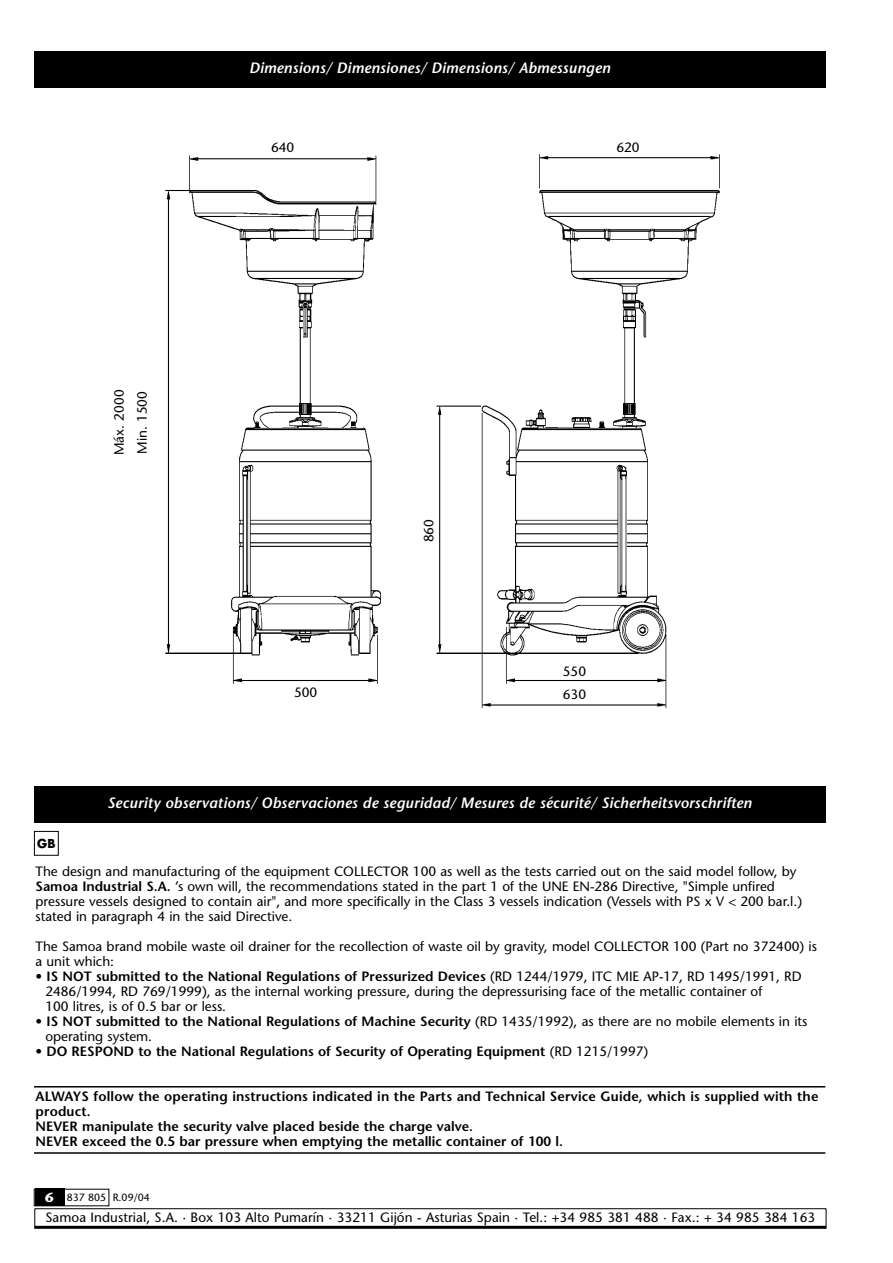
<style>
.page{position:relative;width:893px;height:1263px;background:#fff}
.page>*{position:absolute;margin:0;border:0;box-sizing:border-box;transform-origin:0 0}
.t1{font:italic 600 15px "Stone Sans";letter-spacing:.01em;color:#fff}
.t2{font:13.5px/15px "Stone Sans";color:#000}
.t3{font:600 13.5px/15px "Stone Sans";color:#000}
.t4{font:700 12px "Futura";color:#000}
.t5{font:10.5px "Stone Sans";color:#000}
.s1{font-weight:600}
.s2{font-weight:400}
.s3{font-weight:700;font-size:13.5px;color:#fff}
</style>
<div class="page">
<div style="left:35px;top:1189px;width:29px;height:17px;background:#000"></div>
<hr style="left:35px;top:1226px;width:791px;height:3px;background:#000">
<div style="left:34px;top:1189px;width:75px;height:17px;border:1px solid #000"></div>
<hr style="left:35px;top:1208px;width:791px;height:1px;background:#000">
<svg style="left:825px;top:1209px;width:1px;height:20px"></svg>
<svg style="left:34px;top:1209px;width:1px;height:20px"></svg>
<div style="left:34px;top:51px;width:791px;height:36px;background:#000"></div>
<img style="left:165px;top:154px;width:555px;height:554px">
<div style="left:34px;top:786px;width:791px;height:36px;background:#000"></div>
<div style="left:34px;top:831px;width:25px;height:25px;border:1px solid #000"></div>
<hr style="left:34px;top:1086px;width:791px;height:2px;background:#000">
<hr style="left:34px;top:1152px;width:791px;height:2px;background:#000">
<p class="t1" style="left:249px;top:62px;width:363px">Dimensions/ Dimensiones/ Dimensions/ Abmessungen</p>
<p class="t2" style="left:113px;top:455px;width:67px;rotate:-90deg">Máx. 2000</p>
<p class="t2" style="left:136px;top:454px;width:64px;rotate:-90deg">Min. 1500</p>
<p class="t2" style="left:271px;top:142px;width:25px">640</p>
<p class="t2" style="left:616px;top:142px;width:25px">620</p>
<p class="t2" style="left:294px;top:687px;width:25px">500</p>
<p class="t2" style="left:423px;top:542px;width:25px;rotate:-90deg">860</p>
<p class="t2" style="left:563px;top:665px;width:25px">550</p>
<p class="t2" style="left:563px;top:689px;width:25px">630</p>
<p class="t4" style="left:37px;top:838px;width:20px">GB</p>
<p class="t1" style="left:108px;top:797px;width:645px">Security observations/ Observaciones de seguridad/ Mesures de sécurité/ Sicherheitsvorschriften</p>
<p class="t2" style="left:36px;top:865px;width:768px">The design and manufacturing of the equipment COLLECTOR 100 as well as the tests carried out on the said model follow, by <span class="s1">Samoa Industrial S.A.</span> ’s own will, the recommendations stated in the part 1 of the UNE EN-286 Directive, "Simple unfired pressure vessels designed to contain air", and more specifically in the Class 3 vessels indication (Vessels with PS x V &lt; 200 bar.l.) stated in paragraph 4 in the said Directive.</p>
<p class="t2" style="left:36px;top:940px;width:783px">The Samoa brand mobile waste oil drainer for the recollection of waste oil by gravity, model COLLECTOR 100 (Part no 372400) is a unit which:</p>
<p class="t2" style="left:45px;top:970px;width:757px;text-indent:-10px">• <span class="s1">IS NOT submitted to the National Regulations of Pressurized Devices</span> (RD 1244/1979, ITC MIE AP-17, RD 1495/1991, RD<br>2486/1994, RD 769/1999), as the internal working pressure, during the depressurising face of the metallic container of<br>100 litres, is of 0.5 bar or less.</p>
<p class="t2" style="left:45px;top:1015px;width:763px;text-indent:-10px">• <span class="s1">IS NOT submitted to the National Regulations of Machine Security</span> (RD 1435/1992), as there are no mobile elements in its operating system.</p>
<p class="t3" style="left:36px;top:1045px;width:614px"><span class="s2">•</span> DO RESPOND to the National Regulations of Security of Operating Equipment <span class="s2">(RD 1215/1997)</span></p>
<p class="t3" style="left:36px;top:1090px;width:784px">ALWAYS follow the operating instructions indicated in the Parts and Technical Service Guide, which is supplied with the product.<br>NEVER manipulate the security valve placed beside the charge valve.<br>NEVER exceed the 0.5 bar pressure when emptying the metallic container of 100 l.</p>
<p class="t5" style="left:45px;top:1193px;width:106px"><span class="s3">6</span> 837 805 R.09/04</p>
<p class="t2" style="left:45px;top:1211px;width:771px">Samoa Industrial, S.A. · Box 103 Alto Pumarín · 33211 Gijón - Asturias Spain · Tel.: +34 985 381 488 · Fax.: + 34 985 384 163</p>
</div>
